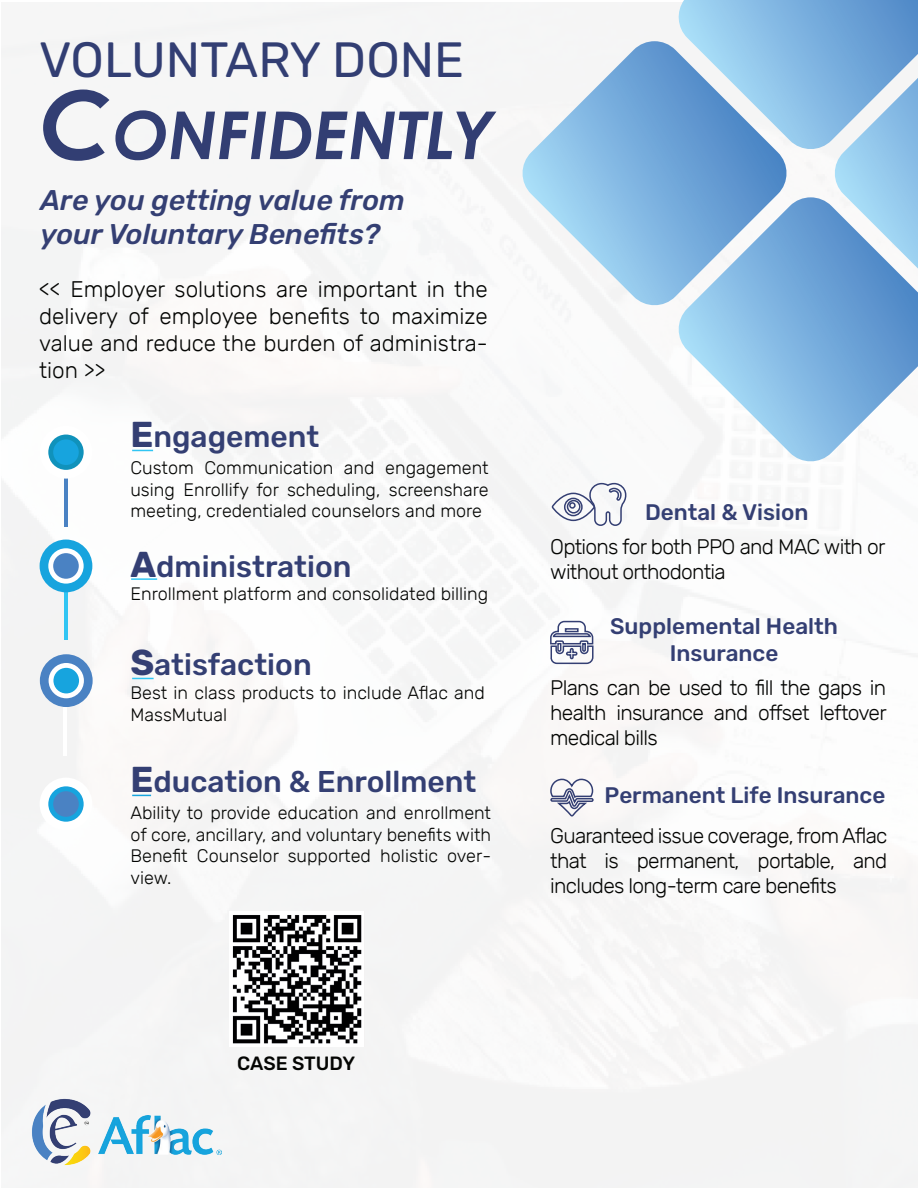
<style>
.page{position:relative;width:918px;height:1188px;background:#fff}
.page>*{position:absolute;margin:0;border:0;box-sizing:border-box;transform-origin:0 0}
.t1{font:italic 700 66.15px "Century Gothic";color:#323e73}
.t2{font:49.5px "Rubik";color:#323e73}
.t3{font:500 30px "Rubik";color:#343f73}
.t4{font:italic 500 28.5px/34.2px "Rubik";color:#343f73}
.t5{font:300 22.5px/27px "Rubik";color:#040503;text-align:justify}
.t6{font:500 22.5px/27px "Rubik";color:#343f73;text-align:center}
.t7{font:300 21px/25.2px "Rubik";letter-spacing:-.035em;color:#040503;text-align:justify}
.t8{font:500 19.2px "Rubik";letter-spacing:-.01em;color:#040503}
.t9{font:300 18px/21.6px "Rubik";color:#040503;text-align:justify}
.s1{font-size:94.5px}
.s2{font-weight:700;font-size:36px}
</style>
<div class="page">
<div style="left:1px;top:2px;width:917px;height:1186px;background:#f6f6f6"></div>
<svg style="left:520px;top:41px;width:156px;height:267px"></svg>
<svg style="left:676px;top:0;width:242px;height:197px"></svg>
<svg style="left:676px;top:197px;width:242px;height:267px"></svg>
<hr style="left:65px;top:591px;width:3px;height:49px;background:#31c5f3">
<hr style="left:64px;top:478px;width:4px;height:48px;background:#4a82c3">
<hr style="left:63px;top:708px;width:3px;height:48px;background:#fff">
<div style="left:40px;top:654px;width:53px;height:53px;background:#4a82c3;border-radius:50%"></div>
<div style="left:49px;top:663px;width:35px;height:35px;background:#fff;border-radius:50%"></div>
<div style="left:53px;top:668px;width:26px;height:25px;background:#17a4de;border-radius:50%"></div>
<div style="left:40px;top:426px;width:52px;height:53px;background:#fff;border-radius:50%"></div>
<div style="left:48px;top:435px;width:36px;height:35px;background:#1092bb;border-radius:50%"></div>
<div style="left:53px;top:439px;width:26px;height:26px;background:#17a4de;border-radius:50%"></div>
<div style="left:40px;top:540px;width:52px;height:52px;background:#17a4de;border-radius:50%"></div>
<div style="left:48px;top:548px;width:36px;height:36px;background:#fff;border-radius:50%"></div>
<div style="left:53px;top:553px;width:26px;height:26px;background:#4a82c3;border-radius:50%"></div>
<div style="left:40px;top:778px;width:52px;height:52px;background:#fff;border-radius:50%"></div>
<div style="left:48px;top:786px;width:36px;height:36px;background:#17a4de;border-radius:50%"></div>
<div style="left:53px;top:791px;width:26px;height:26px;background:#4a82c3;border-radius:50%"></div>
<img style="left:229px;top:911px;width:135px;height:135px">
<svg style="left:552px;top:482px;width:74px;height:45px"></svg>
<svg style="left:549px;top:620px;width:45px;height:45px"></svg>
<svg style="left:549px;top:778px;width:45px;height:39px"></svg>
<svg style="left:132px;top:450px;width:21px;height:1px"></svg>
<hr style="left:131px;top:578px;width:26px;height:2px;background:#31c5f3">
<svg style="left:132px;top:678px;width:22px;height:1px"></svg>
<svg style="left:132px;top:795px;width:19px;height:1px"></svg>
<img style="left:14px;top:1094px;width:101px;height:77px">
<svg style="left:84px;top:1120px;width:5px;height:5px"></svg>
<img style="left:99px;top:1115px;width:122px;height:39px">
<h2 class="t2" style="left:39px;top:32px;width:427px">VOLUNTARY DONE</h2>
<h1 class="t1" style="left:39px;top:85px;width:458px"><span class="s1">C</span>ONFIDENTLY</h1>
<h3 class="t4" style="left:40px;top:184px;width:366px">Are you getting value from your Voluntary Benefits?</h3>
<p class="t5" style="left:39px;top:277px;width:450px">&lt;&lt; Employer solutions are important in the delivery of employee benefits to maximize value and reduce the burden of administra&shy;tion &gt;&gt;</p>
<h3 class="t3" style="left:130px;top:420px;width:190px"><span class="s2">E</span>ngagement</h3>
<p class="t9" style="left:130px;top:457px;width:360px">Custom Communication and engagement using Enrollify for scheduling, screenshare meeting, credentialed counselors and more</p>
<h3 class="t3" style="left:130px;top:549px;width:223px"><span class="s2">A</span>dministration</h3>
<p class="t9" style="left:130px;top:584px;width:359px">Enrollment platform and consolidated billing</p>
<h3 class="t3" style="left:130px;top:647px;width:183px"><span class="s2">S</span>atisfaction</h3>
<p class="t9" style="left:130px;top:683px;width:356px">Best in class products to include Aflac and<br>MassMutual</p>
<h3 class="t3" style="left:130px;top:764px;width:347px"><span class="s2">E</span>ducation &amp; Enrollment</h3>
<p class="t9" style="left:130px;top:802px;width:362px">Ability to provide education and enrollment of core, ancillary, and voluntary benefits with Benefit Counselor supported holistic over&shy;view.</p>
<p class="t6" style="left:645px;top:499px;width:165px">Dental &amp; Vision</p>
<p class="t7" style="left:550px;top:535px;width:337px">Options for both PPO and MAC with or without orthodontia</p>
<p class="t6" style="left:610px;top:613px;width:229px">Supplemental Health<br>Insurance</p>
<p class="t7" style="left:550px;top:676px;width:338px">Plans can be used to fill the gaps in health insurance and offset leftover medical bills</p>
<p class="t6" style="left:605px;top:782px;width:282px">Permanent Life Insurance</p>
<p class="t7" style="left:550px;top:824px;width:339px">Guaranteed issue coverage, from Aflac that is permanent, portable, and includes long-term care benefits</p>
<p class="t8" style="left:237px;top:1052px;width:120px">CASE STUDY</p>
</div>
